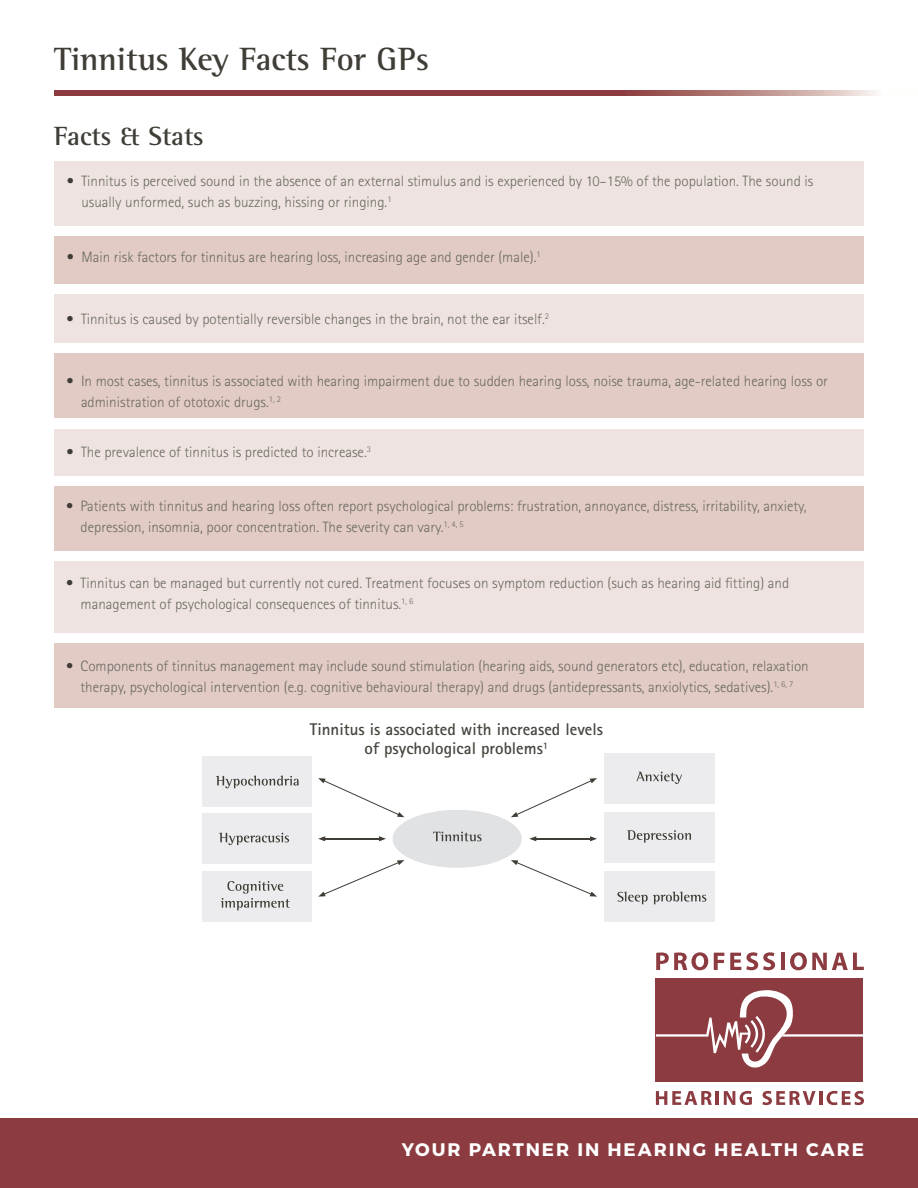
<style>
.page{position:relative;width:918px;height:1188px;background:#fff}
.page>*{position:absolute;margin:0;border:0;box-sizing:border-box;transform-origin:0 0}
.t1{font:700 33px "Rotis Semi Serif Pro";color:#3f3d36}
.t2{font:700 27px "Rotis Semi Serif Pro";color:#3f3d36}
.t3{font:700 18.15px "Montserrat";letter-spacing:.105em;color:#fff}
.t4{font:700 16.95px/19.2px "Rotis Sans Serif Pro";color:#46453e;text-align:center}
.t5{font:300 15px/21px "Rotis Sans Serif Pro";color:#696960}
.s1{color:#3f3d36}
</style>
<div class="page">
<div style="left:202px;top:756px;width:110px;height:50px;background:#ececee"></div>
<div style="left:202px;top:814px;width:110px;height:50px;background:#ececee"></div>
<div style="left:202px;top:871px;width:110px;height:51px;background:#ececee"></div>
<div style="left:604px;top:753px;width:110px;height:50px;background:#ececee"></div>
<div style="left:604px;top:812px;width:110px;height:51px;background:#ececee"></div>
<div style="left:604px;top:871px;width:110px;height:51px;background:#ececee"></div>
<div style="left:393px;top:810px;width:129px;height:58px;background:#e1e2e4;border-radius:50%"></div>
<hr style="left:324px;top:838px;width:57px;height:1px;background:#3f3d36">
<svg style="left:379px;top:836px;width:7px;height:5px"></svg>
<svg style="left:318px;top:836px;width:7px;height:5px"></svg>
<svg style="left:318px;top:778px;width:86px;height:39px"></svg>
<svg style="left:318px;top:860px;width:86px;height:37px"></svg>
<hr style="left:535px;top:838px;width:57px;height:1px;background:#3f3d36">
<svg style="left:529px;top:836px;width:7px;height:5px"></svg>
<svg style="left:590px;top:836px;width:7px;height:5px"></svg>
<svg style="left:511px;top:778px;width:86px;height:39px"></svg>
<svg style="left:511px;top:860px;width:86px;height:37px"></svg>
<svg style="left:433px;top:832px;width:49px;height:9px"></svg>
<svg style="left:637px;top:772px;width:45px;height:12px"></svg>
<svg style="left:627px;top:830px;width:64px;height:13px"></svg>
<svg style="left:617px;top:892px;width:89px;height:12px"></svg>
<svg style="left:216px;top:776px;width:83px;height:12px"></svg>
<svg style="left:219px;top:833px;width:70px;height:12px"></svg>
<svg style="left:221px;top:881px;width:69px;height:29px"></svg>
<div style="left:54px;top:294px;width:810px;height:49px;background:#eee3e0"></div>
<div style="left:54px;top:486px;width:809px;height:65px;background:#e2cbc5"></div>
<div style="left:55px;top:161px;width:809px;height:65px;background:#eee3e0"></div>
<div style="left:54px;top:561px;width:809px;height:72px;background:#eee3e0"></div>
<div style="left:54px;top:354px;width:810px;height:64px;background:#e2cbc5"></div>
<div style="left:54px;top:644px;width:809px;height:64px;background:#e2cbc5"></div>
<div style="left:55px;top:236px;width:809px;height:48px;background:#e2cbc5"></div>
<div style="left:54px;top:429px;width:810px;height:46px;background:#eee3e0"></div>
<svg style="left:54px;top:90px;width:822px;height:6px;background:#9b5457"></svg>
<div style="left:0;top:1119px;width:918px;height:69px;background:#8c3b40"></div>
<div style="left:656px;top:978px;width:207px;height:103px;background:#8c3b40"></div>
<svg style="left:656px;top:1091px;width:56px;height:14px"></svg>
<hr style="left:716px;top:1091px;width:3px;height:14px;background:#8c3b40">
<svg style="left:724px;top:1091px;width:28px;height:14px"></svg>
<svg style="left:762px;top:1091px;width:54px;height:14px"></svg>
<hr style="left:819px;top:1091px;width:3px;height:14px;background:#8c3b40">
<svg style="left:827px;top:1091px;width:37px;height:14px"></svg>
<svg style="left:656px;top:952px;width:52px;height:18px"></svg>
<svg style="left:714px;top:953px;width:10px;height:17px"></svg>
<svg style="left:730px;top:952px;width:45px;height:18px"></svg>
<hr style="left:781px;top:953px;width:4px;height:17px;background:#8c3b40">
<svg style="left:790px;top:952px;width:74px;height:18px"></svg>
<svg style="left:656px;top:990px;width:207px;height:78px"></svg>
<h1 class="t1" style="left:54px;top:38px;width:377px">Tinnitus Key Facts For GPs</h1>
<h2 class="t2" style="left:54px;top:120px;width:151px">Facts &amp; Stats</h2>
<p class="t5" style="left:81px;top:171px;width:734px;text-indent:-14px"><span class="s1">•</span> Tinnitus is perceived sound in the absence of an external stimulus and is experienced by 10–15% of the population. The sound is usually unformed, such as buzzing, hissing or ringing.<sup>1</sup></p>
<p class="t5" style="left:67px;top:247px;width:475px"><span class="s1">•</span> Main risk factors for tinnitus are hearing loss, increasing age and gender (male).<sup>1</sup></p>
<p class="t5" style="left:67px;top:309px;width:484px"><span class="s1">•</span> Tinnitus is caused by potentially reversible changes in the brain, not the ear itself.<sup>2</sup></p>
<p class="t5" style="left:81px;top:371px;width:749px;text-indent:-14px"><span class="s1">•</span> In most cases, tinnitus is associated with hearing impairment due to sudden hearing loss, noise trauma, age-related hearing loss or administration of ototoxic drugs.<sup>1,</sup> <sup>2</sup></p>
<p class="t5" style="left:67px;top:441px;width:306px"><span class="s1">•</span> The prevalence of tinnitus is predicted to increase.<sup>3</sup></p>
<p class="t5" style="left:81px;top:496px;width:727px;text-indent:-14px"><span class="s1">•</span> Patients with tinnitus and hearing loss often report psychological problems: frustration, annoyance, distress, irritability, anxiety, depression, insomnia, poor concentration. The severity can vary.<sup>1,</sup> <sup>4,</sup> <sup>5</sup></p>
<p class="t5" style="left:81px;top:573px;width:710px;text-indent:-14px"><span class="s1">•</span> Tinnitus can be managed but currently not cured. Treatment focuses on symptom reduction (such as hearing aid tting) and management of psychological consequences of tinnitus.<sup>1,</sup> <sup>6</sup></p>
<p class="t5" style="left:66px;top:656px;width:744px;text-align:center"><span class="s1">•</span> Components of tinnitus management may include sound stimulation (hearing aids, sound generators etc), education, relaxation therapy, psychological intervention (e.g. cognitive behavioural therapy) and drugs (antidepressants, anxiolytics, sedatives).<sup>1,</sup> <sup>6,</sup> <sup>7</sup></p>
<p class="t4" style="left:310px;top:719px;width:295px">Tinnitus is associated with increased levels of psychological problems<sup>1</sup></p>
<p class="t3" style="left:402px;top:1138px;width:464px">YOUR PARTNER IN HEARING HEALTH CARE</p>
</div>
